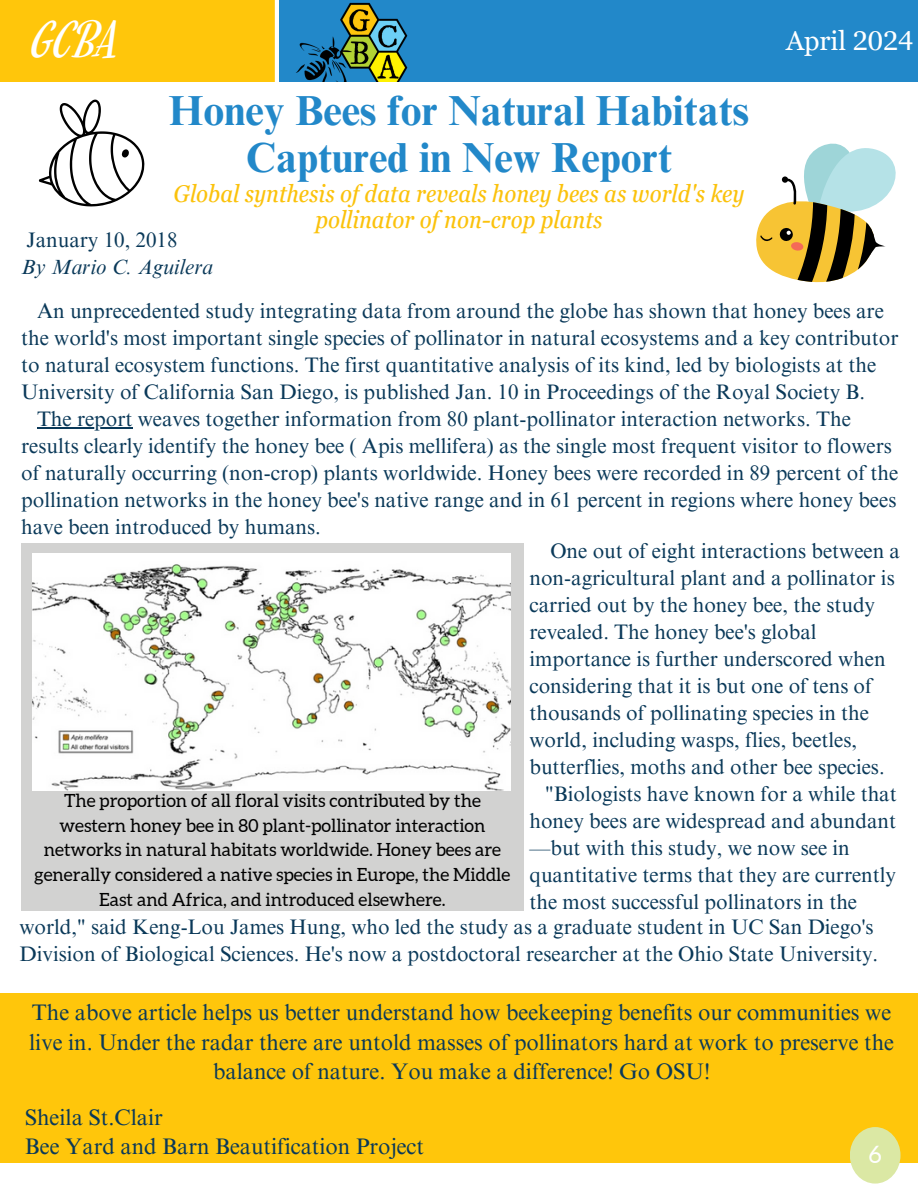
<style>
.page{position:relative;width:918px;height:1188px;background:#fff}
.page>*{position:absolute;margin:0;border:0;box-sizing:border-box;transform-origin:0 0}
.t1{font:43.5px "Mervale Script";color:#fff}
.t2{font:700 42px/46.2px "Times NRMT Pro";color:#2288c9;text-align:center}
.t3{font:27px "Georgia Pro";color:#fff}
.t4{font:italic condensed 24.15px/25.8px "Georgia Pro";color:#fbc20c;text-align:center}
.t5{font:24px "Aleo";color:#fff}
.t6{font:22.5px/29.2px "Times NRMT Pro";color:#0a3959;text-align:center}
.t7{font:21px/27px "Times NRMT Pro";color:#0a3959}
.t8{font:italic 21px "Times NRMT Pro";color:#0a3959}
.t9{font:18.15px/24.8px "Aleo";color:#000;text-align:center}
</style>
<div class="page">
<div style="left:0;top:0;width:275px;height:82px;background:#ffc60b"></div>
<div style="left:279px;top:0;width:639px;height:82px;background:#2288c9"></div>
<img style="left:296px;top:2px;width:112px;height:79px">
<div style="left:0;top:993px;width:918px;height:170px;background:#ffc60b"></div>
<div style="left:850px;top:1127px;width:51px;height:57px;background:#dbe8a4;border-radius:50%"></div>
<div style="left:21px;top:543px;width:502px;height:367px;background:#d2d2d1"></div>
<img style="left:32px;top:553px;width:479px;height:237px">
<svg style="left:756px;top:143px;width:140px;height:139px"></svg>
<svg style="left:39px;top:100px;width:106px;height:106px"></svg>
<hr style="left:37px;top:427px;width:96px;height:1px;background:#0a3959">
<h1 class="t1" style="left:32px;top:10px;width:87px">GCBA</h1>
<p class="t3" style="left:786px;top:25px;width:129px">April 2024</p>
<h2 class="t2" style="left:169px;top:93px;width:582px">Honey Bees for Natural Habitats<br>Captured in New Report</h2>
<p class="t4" style="left:173px;top:181px;width:573px">Global synthesis of data reveals honey bees as world's key pollinator of non-crop plants</p>
<p class="t7" style="left:27px;top:229px;width:153px">January 10, 2018</p>
<p class="t8" style="left:21px;top:259px;width:193px">By Mario C. Aguilera</p>
<p class="t7" style="left:37px;top:300px;width:848px">An unprecedented study integrating data from around the globe has shown that honey bees are</p>
<p class="t7" style="left:21px;top:327px;width:879px">the world's most important single species of pollinator in natural ecosystems and a key contributor</p>
<p class="t7" style="left:21px;top:354px;width:856px">to natural ecosystem functions. The first quantitative analysis of its kind, led by biologists at the</p>
<p class="t7" style="left:21px;top:381px;width:845px">University of California San Diego, is published Jan. 10 in Proceedings of the Royal Society B.</p>
<p class="t7" style="left:37px;top:408px;width:815px">The report weaves together information from 80 plant-pollinator interaction networks. The</p>
<p class="t7" style="left:21px;top:435px;width:872px">results clearly identify the honey bee ( Apis mellifera) as the single most frequent visitor to flowers</p>
<p class="t7" style="left:21px;top:462px;width:879px">of naturally occurring (non-crop) plants worldwide. Honey bees were recorded in 89 percent of the</p>
<p class="t7" style="left:21px;top:489px;width:877px">pollination networks in the honey bee's native range and in 61 percent in regions where honey bees</p>
<p class="t7" style="left:21px;top:516px;width:301px">have been introduced by humans.</p>
<p class="t9" style="left:35px;top:788px;width:477px">The proportion of all floral visits contributed by the western honey bee in 80 plant-pollinator interaction networks in natural habitats worldwide. Honey bees are generally considered a native species in Europe, the Middle East and Africa, and introduced elsewhere.</p>
<p class="t7" style="left:550px;top:540px;width:351px">One out of eight interactions between a</p>
<p class="t7" style="left:529px;top:567px;width:367px">non-agricultural plant and a pollinator is</p>
<p class="t7" style="left:529px;top:594px;width:347px">carried out by the honey bee, the study</p>
<p class="t7" style="left:529px;top:621px;width:289px">revealed. The honey bee's global</p>
<p class="t7" style="left:529px;top:648px;width:358px">importance is further underscored when</p>
<p class="t7" style="left:529px;top:675px;width:344px">considering that it is but one of tens of</p>
<p class="t7" style="left:529px;top:702px;width:341px">thousands of pollinating species in the</p>
<p class="t7" style="left:529px;top:729px;width:329px">world, including wasps, flies, beetles,</p>
<p class="t7" style="left:529px;top:756px;width:357px">butterflies, moths and other bee species.</p>
<p class="t7" style="left:545px;top:783px;width:353px">"Biologists have known for a while that</p>
<p class="t7" style="left:529px;top:810px;width:368px">honey bees are widespread and abundant</p>
<p class="t7" style="left:529px;top:837px;width:322px">—but with this study, we now see in</p>
<p class="t7" style="left:529px;top:864px;width:368px">quantitative terms that they are currently</p>
<p class="t7" style="left:529px;top:891px;width:329px">the most successful pollinators in the</p>
<p class="t7" style="left:20px;top:916px;width:860px">world," said Keng-Lou James Hung, who led the study as a graduate student in UC San Diego's<br>Division of Biological Sciences. He's now a postdoctoral researcher at the Ohio State University.</p>
<p class="t6" style="left:29px;top:1001px;width:866px">The above article helps us better understand how beekeeping benefits our communities we live in. Under the radar there are untold masses of pollinators hard at work to preserve the balance of nature. You make a difference! Go OSU!</p>
<p class="t6" style="left:25px;top:1105px;width:401px;text-align:left">Sheila St.Clair<br>Bee Yard and Barn Beautification Project</p>
<p class="t5" style="left:869px;top:1141px;width:14px">6</p>
</div>
